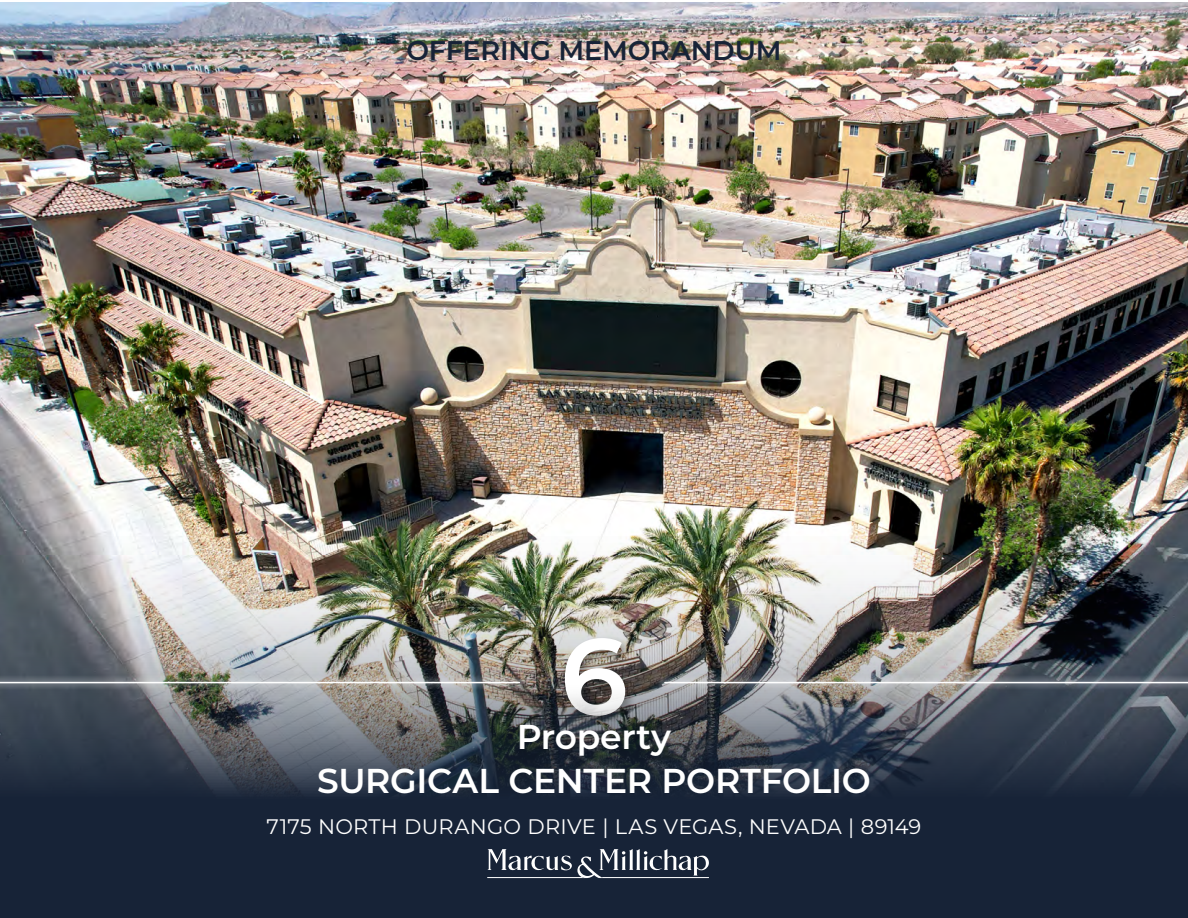
<style>
.page{position:relative;width:1188px;height:918px;background:#fff}
.page>*{position:absolute;margin:0;border:0;box-sizing:border-box;transform-origin:0 0}
.t1{font:600 108px "Montserrat";color:#fff}
.t2{font:600 34.5px "Montserrat";letter-spacing:-.01em;color:#fff}
.t3{font:600 27px "Montserrat";letter-spacing:-.005em;color:#172337}
.t4{font:21px "Montserrat";letter-spacing:.01em;color:#fff}
</style>
<div class="page">
<img style="left:0;top:2px;width:1188px;height:535px">
<img style="left:0;top:537px;width:1188px;height:342px">
<div style="left:0;top:879px;width:1188px;height:39px;background:#172337"></div>
<div style="left:561px;top:635px;width:77px;height:94px;background:#000;opacity:.33"></div>
<div style="left:0;top:675px;width:526px;height:15px;background:#fff;opacity:.45"></div>
<hr style="left:0;top:682px;width:519px;height:1px;background:#fff">
<div style="left:658px;top:675px;width:530px;height:15px;background:#fff;opacity:.45"></div>
<hr style="left:665px;top:682px;width:523px;height:1px;background:#fff">
<svg style="left:487px;top:849px;width:222px;height:29px"></svg>
<p class="t3" style="left:406px;top:31px;width:377px">OFFERING MEMORANDUM</p>
<h1 class="t1" style="left:560px;top:600px;width:69px">6</h1>
<h2 class="t2" style="left:517px;top:712px;width:156px">Property</h2>
<h2 class="t2" style="left:317px;top:757px;width:555px">SURGICAL CENTER PORTFOLIO</h2>
<p class="t4" style="left:267px;top:812px;width:656px">7175 NORTH DURANGO DRIVE | LAS VEGAS, NEVADA | 89149</p>
</div>
